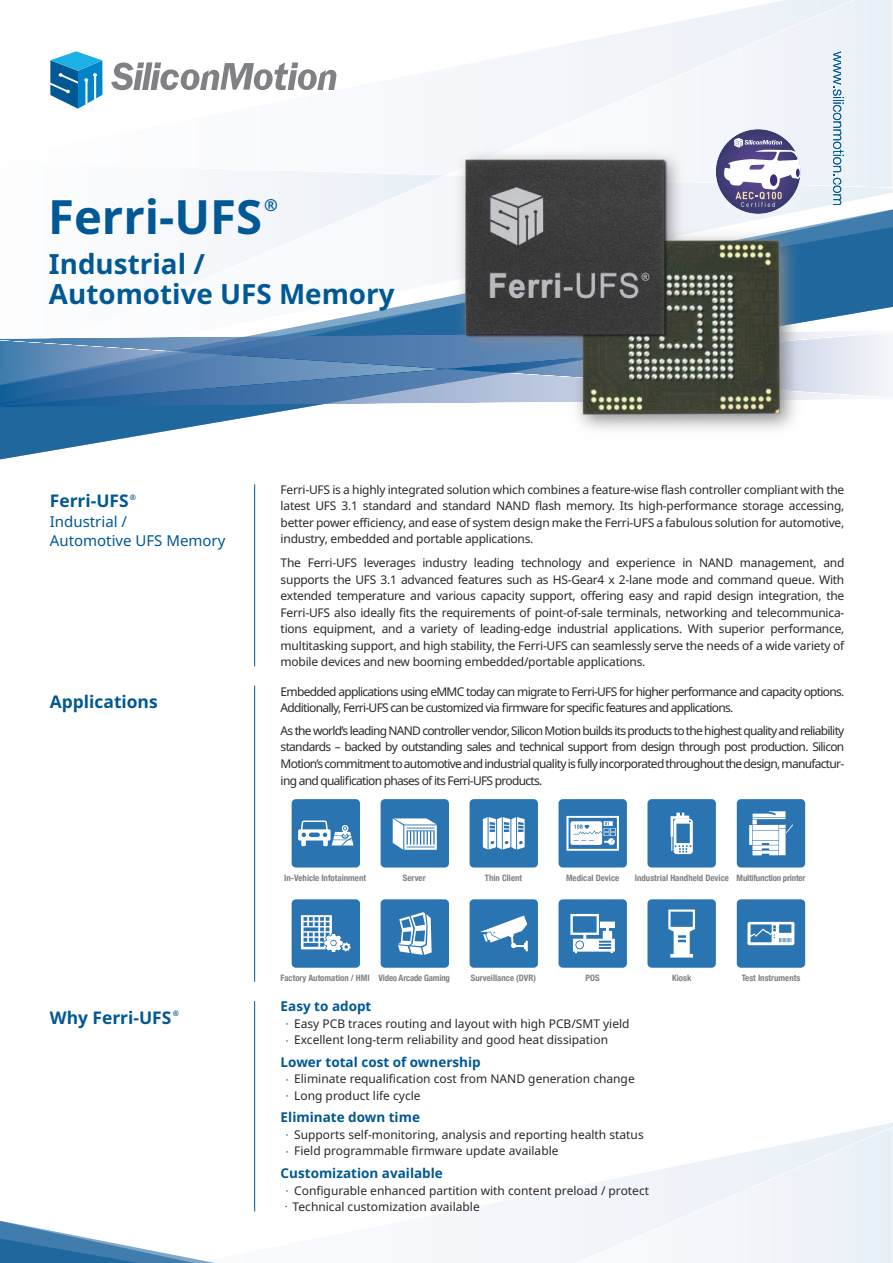
<style>
.page{position:relative;width:893px;height:1263px;background:#fff}
.page>*{position:absolute;margin:0;border:0;box-sizing:border-box;transform-origin:0 0}
.t1{font:700 47.25px "Noto Sans";color:#005894}
.t2{font:700 27.75px/30.3px "Noto Sans";color:#005894}
.t3{font:700 17.4px "Noto Sans";color:#005894}
.t4{font:700 16.5px "Noto Sans";color:#005894}
.t5{font:15px/19.5px "Noto Sans";color:#005894}
.t6{font:700 13.5px "Noto Sans";color:#005894}
.t7{font:12px/16.5px "Noto Sans";letter-spacing:-.02em;color:#2b2829;text-align:justify}
.t8{font:12px/16.5px "Noto Sans";color:#2b2829}
.t9{font:12px/16.5px "Noto Sans";letter-spacing:-.06em;color:#2b2829}
.t10{font:700 condensed 8.85px "Helvetica Neue";color:#808184}
.t11{font:700 7.5px "Noto Sans";color:#005894}
.s1{font-family:"DFPG Yuan Md MP BF";font-size:13.5px;color:#005894}
.s2{font-family:"DFPG Yuan Md MP BF"}
</style>
<div class="page">
<svg style="left:0;top:205px;width:893px;height:255px"></svg>
<img style="left:0;top:337px;width:419px;height:3px">
<img style="left:0;top:406px;width:362px;height:1px">
<img style="left:838px;top:368px;width:54px;height:30px">
<img style="left:0;top:340px;width:419px;height:66px">
<svg style="left:0;top:1217px;width:893px;height:46px"></svg>
<svg style="left:111px;top:62px;width:225px;height:28px"></svg>
<svg style="left:50px;top:51px;width:52px;height:58px"></svg>
<svg style="left:833px;top:52px;width:11px;height:153px"></svg>
<hr style="left:254px;top:484px;width:1px;height:182px;background:#005894">
<hr style="left:254px;top:686px;width:1px;height:296px;background:#005894">
<hr style="left:254px;top:1001px;width:1px;height:210px;background:#005894">
<div style="left:292px;top:899px;width:68px;height:69px;background:#2b74b2;border-radius:4px"></div>
<svg style="left:301px;top:915px;width:50px;height:37px"></svg>
<div style="left:737px;top:799px;width:68px;height:68px;background:#2b74b2;border-radius:4px"></div>
<hr style="left:749px;top:825px;width:3px;height:20px;background:#fff">
<svg style="left:752px;top:811px;width:41px;height:44px"></svg>
<div style="left:558px;top:899px;width:69px;height:69px;background:#2b74b2;border-radius:4px"></div>
<svg style="left:570px;top:914px;width:45px;height:39px"></svg>
<div style="left:576px;top:941px;width:7px;height:7px;background:#fff;border-radius:50%"></div>
<div style="left:737px;top:899px;width:68px;height:69px;background:#2b74b2;border-radius:4px"></div>
<svg style="left:747px;top:922px;width:47px;height:23px"></svg>
<div style="left:470px;top:899px;width:68px;height:69px;background:#2b74b2;border-radius:4px"></div>
<svg style="left:480px;top:915px;width:48px;height:36px"></svg>
<div style="left:558px;top:799px;width:69px;height:68px;background:#2b74b2;border-radius:4px"></div>
<svg style="left:566px;top:816px;width:53px;height:35px"></svg>
<div style="left:647px;top:899px;width:69px;height:69px;background:#2b74b2;border-radius:4px"></div>
<svg style="left:668px;top:909px;width:27px;height:48px"></svg>
<div style="left:292px;top:799px;width:68px;height:68px;background:#2b74b2;border-radius:4px"></div>
<svg style="left:298px;top:820px;width:56px;height:26px"></svg>
<div style="left:381px;top:799px;width:68px;height:68px;background:#2b74b2;border-radius:4px"></div>
<svg style="left:393px;top:818px;width:44px;height:32px"></svg>
<div style="left:647px;top:799px;width:69px;height:68px;background:#2b74b2;border-radius:4px"></div>
<svg style="left:671px;top:812px;width:22px;height:42px"></svg>
<div style="left:470px;top:799px;width:68px;height:68px;background:#2b74b2;border-radius:4px"></div>
<svg style="left:483px;top:817px;width:42px;height:32px"></svg>
<div style="left:381px;top:899px;width:68px;height:69px;background:#2b74b2;border-radius:4px"></div>
<svg style="left:398px;top:912px;width:34px;height:43px"></svg>
<img style="left:419px;top:125px;width:419px;height:335px">
<h1 class="t1" style="left:48px;top:197px;width:215px">Ferri-UFS</h1>
<h3 class="t4" style="left:264px;top:198px;width:15px">Æ</h3>
<h2 class="t2" style="left:49px;top:251px;width:347px">Industrial /<br>Automotive UFS Memory</h2>
<h3 class="t3" style="left:50px;top:494px;width:80px">Ferri-UFS</h3>
<p class="t11" style="left:130px;top:494px;width:8px">Æ</p>
<p class="t5" style="left:50px;top:513px;width:177px">Industrial /<br>Automotive UFS Memory</p>
<h3 class="t3" style="left:50px;top:695px;width:109px">Applications</h3>
<p class="t7" style="left:281px;top:482px;width:565px">Ferri-UFS is a highly integrated solution which combines a feature-wise flash controller compliant with the latest UFS 3.1 standard and standard NAND flash memory. Its high-performance storage accessing, better power efficiency, and ease of system design make the Ferri-UFS a fabulous solution for automotive, industry, embedded and portable applications.</p>
<p class="t7" style="left:281px;top:556px;width:565px">The Ferri-UFS leverages industry leading technology and experience in NAND management, and supports the UFS 3.1 advanced features such as HS-Gear4 x 2-lane mode and command queue. With extended temperature and various capacity support, offering easy and rapid design integration, the Ferri-UFS also ideally fits the requirements of point-of-sale terminals, networking and telecommunica&shy;tions equipment, and a variety of leading-edge industrial applications. With superior performance, multitasking support, and high stability, the Ferri-UFS can seamlessly serve the needs of a wide variety of mobile devices and new booming embedded/portable applications.</p>
<p class="t9" style="left:281px;top:685px;width:565px">Embedded applications using eMMC today can migrate to Ferri-UFS for higher performance and capacity options.<br>Additionally, Ferri-UFS can be customized via firmware for specific features and applications.</p>
<p class="t7" style="left:281px;top:724px;width:565px">As the worldís leading NAND controller vendor, Silicon Motion builds its products to the highest quality and reliability standards ñ backed by outstanding sales and technical support from design through post production. Silicon Motionís commitment to automotive and industrial quality is fully incorporated throughout the design, manufactur&shy;ing and qualification phases of its Ferri-UFS products.</p>
<p class="t10" style="left:284px;top:875px;width:83px">In-Vehicle Infotainment</p>
<p class="t10" style="left:403px;top:875px;width:24px">Server</p>
<p class="t10" style="left:485px;top:875px;width:39px">Thin Client</p>
<p class="t10" style="left:566px;top:875px;width:55px">Medical Device</p>
<p class="t10" style="left:635px;top:875px;width:172px">Industrial Handheld Device Multifunction printer</p>
<p class="t10" style="left:280px;top:974px;width:171px">Factory Automation / HMI Video Arcade Gaming</p>
<p class="t10" style="left:471px;top:974px;width:67px">Surveillance (DVR)</p>
<p class="t10" style="left:586px;top:974px;width:16px">POS</p>
<p class="t10" style="left:672px;top:974px;width:21px">Kiosk</p>
<p class="t10" style="left:742px;top:974px;width:60px">Test Instruments</p>
<h3 class="t3" style="left:50px;top:1010px;width:123px">Why Ferri-UFS</h3>
<p class="t11" style="left:173px;top:1011px;width:8px">Æ</p>
<p class="t6" style="left:281px;top:1001px;width:92px">Easy to adopt</p>
<p class="t8" style="left:281px;top:1016px;width:350px"><span class="s1">．</span>Easy PCB traces routing and layout with high PCB/SMT yield<span class="s1">．</span>Excellent long-term reliability and good heat dissipation</p>
<p class="t6" style="left:281px;top:1057px;width:202px">Lower total cost of ownership</p>
<p class="t8" style="left:281px;top:1071px;width:356px"><span class="s1">．</span>Eliminate requalification cost from NAND generation change<span class="s1">．</span>Long product life cycle</p>
<p class="t6" style="left:281px;top:1112px;width:141px">Eliminate down time</p>
<p class="t8" style="left:281px;top:1127px;width:365px"><span class="s1">．</span>Supports self-monitoring, analysis and reporting health status<span class="s1">．</span>Field programmable firmware update available</p>
<p class="t6" style="left:281px;top:1168px;width:164px">Customization available</p>
<p class="t8" style="left:281px;top:1182px;width:370px"><span class="s1">．</span>Configurable enhanced partition with content preload / protect<span class="s2">．</span>Technical customization available</p>
</div>
